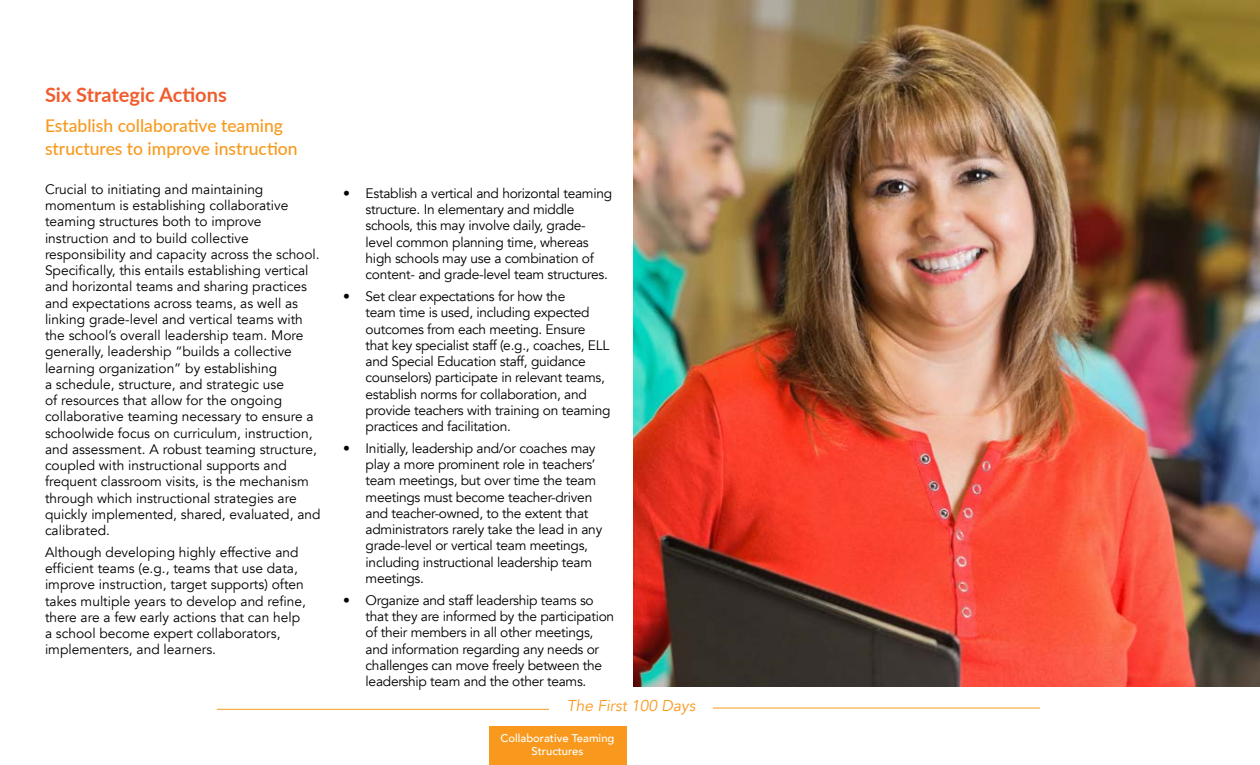
<style>
.page{position:relative;width:1260px;height:765px;background:#fff}
.page>*{position:absolute;margin:0;border:0;box-sizing:border-box;transform-origin:0 0}
.t1{font:700 20px "Lato";color:#f05c2d}
.t2{font:500 17.5px/22.5px "Lato";color:#f8991d}
.t3{font:italic 15.62px "Avenir";color:#f8991d}
.t4{font:13.75px/16.2px "Avenir";color:#000}
.t5{font:13.75px/16.2px "Avenir";letter-spacing:-.02em;color:#000}
.t6{font:500 11.25px/12.5px "Avenir";color:#fff;text-align:center}
</style>
<div class="page">
<img style="left:634px;top:0;width:626px;height:687px">
<hr style="left:217px;top:709px;width:332px;height:1px;background:#f8991d">
<hr style="left:713px;top:708px;width:327px;height:1px;background:#f8991d">
<div style="left:490px;top:726px;width:137px;height:39px;background:#f8991d"></div>
<h1 class="t1" style="left:45px;top:80px;width:183px">Six Strategic Actions</h1>
<p class="t2" style="left:45px;top:114px;width:254px">Establish collaborative teaming structures to improve instruction</p>
<p class="t4" style="left:45px;top:181px;width:277px">Crucial to initiating and maintaining momentum is establishing collaborative teaming structures both to improve instruction and to build collective responsibility and capacity across the school.<br>Specifically, this entails establishing vertical and horizontal teams and sharing practices and expectations across teams, as well as linking grade-level and vertical teams with the school’s overall leadership team. More generally, leadership “builds a collective learning organization” by establishing<br>a schedule, structure, and strategic use<br>of resources that allow for the ongoing collaborative teaming necessary to ensure a schoolwide focus on curriculum, instruction, and assessment. A robust teaming structure, coupled with instructional supports and frequent classroom visits, is the mechanism through which instructional strategies are quickly implemented, shared, evaluated, and calibrated.</p>
<p class="t4" style="left:45px;top:544px;width:262px">Although developing highly effective and efficient teams (e.g., teams that use data, improve instruction, target supports) often takes multiple years to develop and refine, there are a few early actions that can help a school become expert collaborators, implementers, and learners.</p>
<p class="t5" style="left:366px;top:185px;width:248px;text-indent:-22px">• Establish a vertical and horizontal teaming structure. In elementary and middle schools, this may involve daily, grade&shy;level common planning time, whereas high schools may use a combination of content- and grade-level team structures.</p>
<p class="t5" style="left:366px;top:288px;width:246px;text-indent:-22px">• Set clear expectations for how the<br>team time is used, including expected outcomes from each meeting. Ensure that key specialist staff (e.g., coaches, ELL and Special Education staff, guidance counselors) participate in relevant teams, establish norms for collaboration, and provide teachers with training on teaming practices and facilitation.</p>
<p class="t5" style="left:366px;top:440px;width:238px;text-indent:-22px">• Initially, leadership and/or coaches may play a more prominent role in teachers’ team meetings, but over time the team meetings must become teacher-driven and teacher-owned, to the extent that administrators rarely take the lead in any grade-level or vertical team meetings, including instructional leadership team meetings.</p>
<p class="t5" style="left:366px;top:592px;width:250px;text-indent:-22px">• Organize and staff leadership teams so that they are informed by the participation of their members in all other meetings, and information regarding any needs or challenges can move freely between the leadership team and the other teams.</p>
<p class="t3" style="left:567px;top:697px;width:130px">The First 100 Days</p>
<p class="t6" style="left:501px;top:731px;width:115px">Collaborative Teaming<br>Structures</p>
</div>
